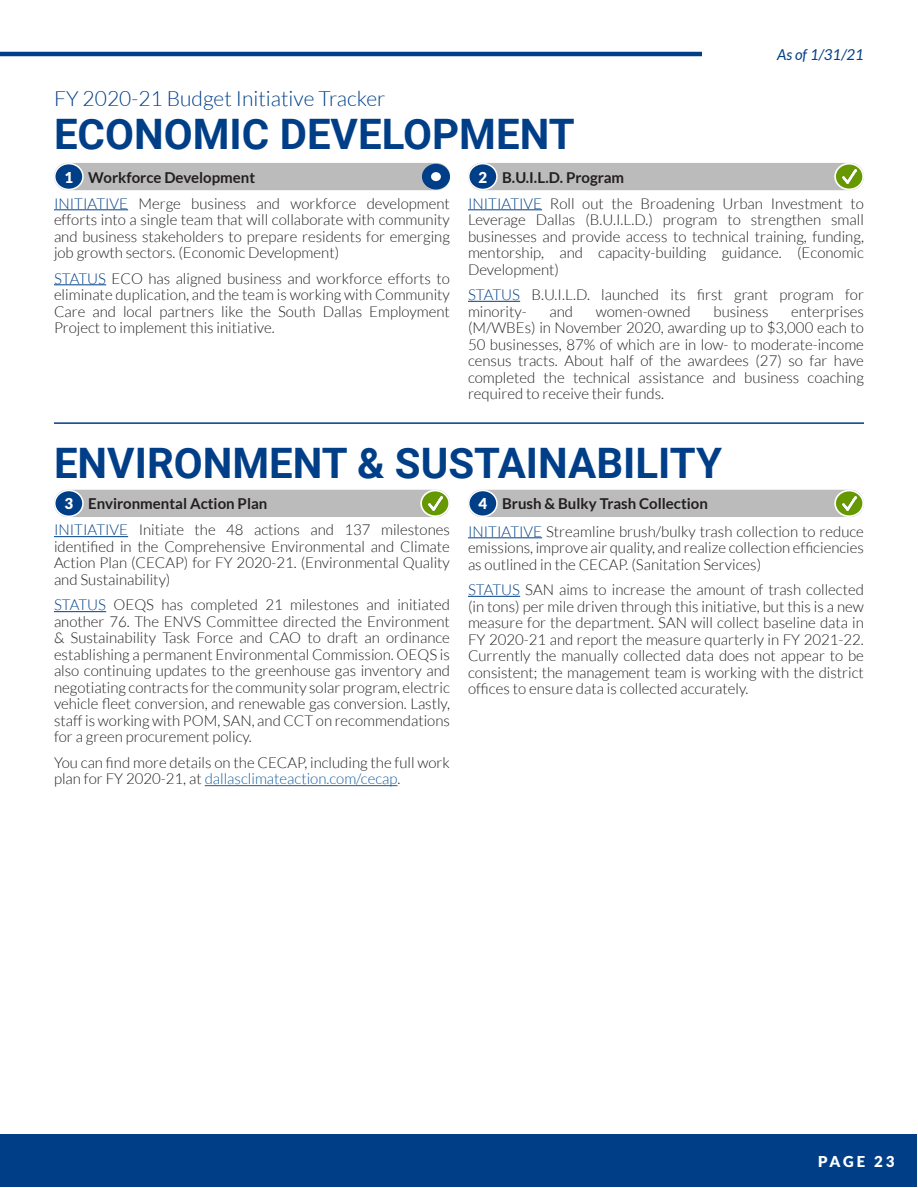
<style>
.page{position:relative;width:918px;height:1188px;background:#fff}
.page>*{position:absolute;margin:0;border:0;box-sizing:border-box;transform-origin:0 0}
.t1{font:700 42px "Roboto";color:#003f88}
.t2{font:300 21px "Lato";color:#003f88}
.t3{font:300 15px/16.5px "Lato";color:#231f20;text-align:justify}
.t4{font:700 15px "Lato";color:#231f20}
.t5{font:italic 15px "Lato";color:#003f88}
.t6{font:900 15px "Lato";letter-spacing:.185em;color:#fff}
.s1{font-weight:900;color:#fff}
.s2{color:#003f88}
.s3{color:#175d9e}
</style>
<div class="page">
<hr style="left:0;top:52px;width:702px;height:4px;background:#003f88">
<div style="left:1px;top:1135px;width:916px;height:52px;background:#003f88"></div>
<hr style="left:54px;top:210px;width:74px;height:1px;background:#003f88">
<hr style="left:54px;top:285px;width:52px;height:1px;background:#003f88">
<div style="left:54px;top:163px;width:396px;height:27px;background:#bbb;border-radius:14px"></div>
<div style="left:55px;top:164px;width:28px;height:25px;background:#003f88;border-radius:50%"></div>
<div style="left:54px;top:163px;width:30px;height:27px;border:2px solid #fff;border-radius:50%"></div>
<hr style="left:468px;top:210px;width:74px;height:1px;background:#003f88">
<hr style="left:468px;top:301px;width:52px;height:1px;background:#003f88">
<div style="left:468px;top:163px;width:396px;height:27px;background:#bbb;border-radius:14px"></div>
<div style="left:469px;top:164px;width:28px;height:25px;background:#003f88;border-radius:50%"></div>
<div style="left:468px;top:163px;width:30px;height:27px;border:2px solid #fff;border-radius:50%"></div>
<svg style="left:835px;top:164px;width:28px;height:25px"></svg>
<div style="left:834px;top:163px;width:30px;height:27px;border:2px solid #fff;border-radius:50%"></div>
<img style="left:842px;top:170px;width:14px;height:13px">
<hr style="left:54px;top:536px;width:74px;height:1px;background:#003f88">
<hr style="left:54px;top:611px;width:52px;height:1px;background:#003f88">
<hr style="left:205px;top:785px;width:193px;height:1px;background:#175d9e">
<div style="left:54px;top:490px;width:396px;height:27px;background:#bbb;border-radius:14px"></div>
<div style="left:55px;top:490px;width:28px;height:26px;background:#003f88;border-radius:50%"></div>
<div style="left:54px;top:490px;width:30px;height:27px;border:2px solid #fff;border-radius:50%"></div>
<svg style="left:421px;top:491px;width:28px;height:25px"></svg>
<div style="left:420px;top:490px;width:30px;height:27px;border:2px solid #fff;border-radius:50%"></div>
<img style="left:428px;top:497px;width:14px;height:13px">
<hr style="left:468px;top:538px;width:74px;height:1px;background:#003f88">
<hr style="left:468px;top:596px;width:52px;height:1px;background:#003f88">
<div style="left:468px;top:490px;width:396px;height:27px;background:#bbb;border-radius:14px"></div>
<div style="left:469px;top:490px;width:28px;height:26px;background:#003f88;border-radius:50%"></div>
<div style="left:468px;top:490px;width:30px;height:27px;border:2px solid #fff;border-radius:50%"></div>
<svg style="left:835px;top:491px;width:28px;height:25px"></svg>
<div style="left:834px;top:490px;width:30px;height:27px;border:2px solid #fff;border-radius:50%"></div>
<img style="left:842px;top:497px;width:14px;height:13px">
<hr style="left:54px;top:422px;width:810px;height:2px;background:#003f88">
<hr style="left:0;top:469px;width:1px;height:666px;background:#ddf2fd">
<div style="left:422px;top:164px;width:28px;height:25px;background:#003f88;border-radius:50%"></div>
<div style="left:431px;top:172px;width:10px;height:9px;background:#fff;border-radius:50%"></div>
<p class="t2" style="left:54px;top:87px;width:333px">FY 2020-21 Budget Initiative Tracker</p>
<p class="t1" style="left:54px;top:104px;width:522px">ECONOMIC DEVELOPMENT</p>
<p class="t4" style="left:65px;top:169px;width:192px"><span class="s1">1</span> Workforce Development</p>
<p class="t4" style="left:479px;top:169px;width:147px"><span class="s1">2</span> B.U.I.L.D. Program</p>
<p class="t5" style="left:777px;top:46px;width:88px">As of 1/31/21</p>
<p class="t3" style="left:54px;top:195px;width:397px"><span class="s2">INITIATIVE</span> Merge business and workforce development efforts into a single team that will collaborate with community and business stakeholders to prepare residents for emerging job growth sectors. (Economic Development)</p>
<p class="t3" style="left:54px;top:270px;width:397px"><span class="s2">STATUS</span> ECO has aligned business and workforce efforts to eliminate duplication, and the team is working with Community Care and local partners like the South Dallas Employment Project to implement this initiative.</p>
<p class="t3" style="left:468px;top:195px;width:397px"><span class="s2">INITIATIVE</span> Roll out the Broadening Urban Investment to Leverage Dallas (B.U.I.L.D.) program to strengthen small businesses and provide access to technical training, funding, mentorship, and capacity-building guidance. (Economic Development)</p>
<p class="t3" style="left:468px;top:287px;width:398px"><span class="s2">STATUS</span> B.U.I.L.D. launched its first grant program for minority-</p>
<p class="t3" style="left:550px;top:303px;width:25px">and</p>
<p class="t3" style="left:596px;top:303px;width:96px">women-owned</p>
<p class="t3" style="left:713px;top:303px;width:56px">business</p>
<p class="t3" style="left:468px;top:303px;width:397px;text-indent:323px">enterprises (M/WBEs) in November 2020, awarding up to $3,000 each to 50 businesses, 87% of which are in low- to moderate-income census tracts. About half of the awardees (27) so far have completed the technical assistance and business coaching required to receive their funds.</p>
<p class="t1" style="left:54px;top:433px;width:670px">ENVIRONMENT &amp; SUSTAINABILITY</p>
<p class="t4" style="left:65px;top:495px;width:204px"><span class="s1">3</span> Environmental Action Plan</p>
<p class="t3" style="left:54px;top:522px;width:397px"><span class="s2">INITIATIVE</span> Initiate the 48 actions and 137 milestones identified in the Comprehensive Environmental and Climate Action Plan (CECAP) for FY 2020-21. (Environmental Quality and Sustainability)</p>
<p class="t3" style="left:54px;top:597px;width:397px"><span class="s2">STATUS</span> OEQS has completed 21 milestones and initiated another 76. The ENVS Committee directed the Environment &amp; Sustainability Task Force and CAO to draft an ordinance establishing a permanent Environmental Commission. OEQS is also continuing updates to the greenhouse gas inventory and negotiating contracts for the community solar program, electric vehicle fleet conversion, and renewable gas conversion. Lastly, staff is working with POM, SAN, and CCT on recommendations for a green procurement policy.</p>
<p class="t3" style="left:54px;top:754px;width:397px">You can find more details on the CECAP, including the full work plan for FY 2020-21, at <span class="s3">dallasclimateaction.com/cecap</span>.</p>
<p class="t4" style="left:479px;top:495px;width:231px"><span class="s1">4</span> Brush &amp; Bulky Trash Collection</p>
<p class="t3" style="left:468px;top:523px;width:397px"><span class="s2">INITIATIVE</span> Streamline brush/bulky trash collection to reduce emissions, improve air quality, and realize collection efficiencies as outlined in the CECAP. (Sanitation Services)</p>
<p class="t3" style="left:468px;top:582px;width:397px"><span class="s2">STATUS</span> SAN aims to increase the amount of trash collected (in tons) per mile driven through this initiative, but this is a new measure for the department. SAN will collect baseline data in FY 2020-21 and report the measure quarterly in FY 2021-22.<br>Currently the manually collected data does not appear to be consistent; the management team is working with the district offices to ensure data is collected accurately.</p>
<p class="t6" style="left:818px;top:1153px;width:78px">PAGE 23</p>
</div>
